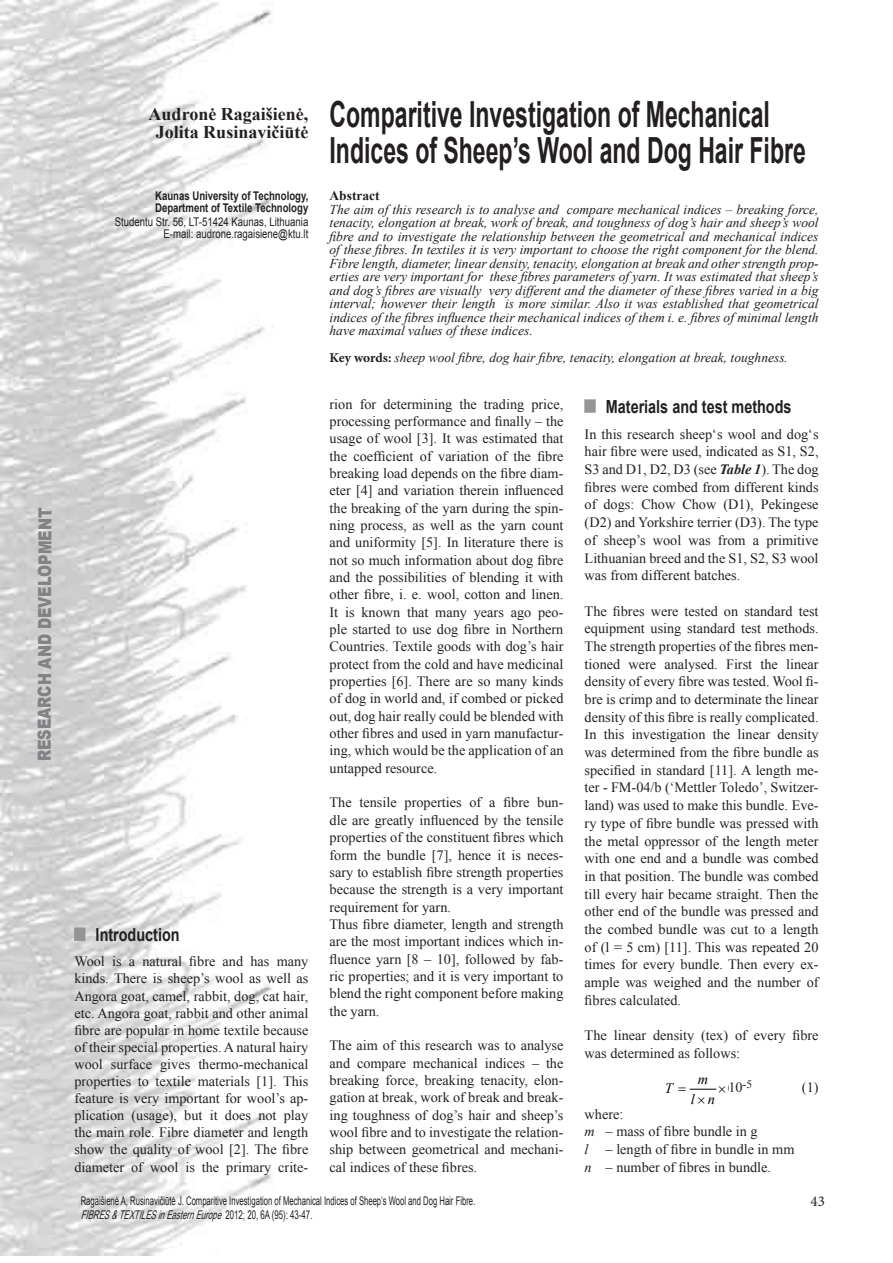
<style>
.page{position:relative;width:893px;height:1263px;background:#fff}
.page>*{position:absolute;margin:0;border:0;box-sizing:border-box;transform-origin:0 0}
.t1{font:700 36px/36px "Arial";color:#231f20;scale:.64 1}
.t2{font:700 18px/18px "Times New Roman";color:#231f20;text-align:center}
.t3{font:700 18px "Arial";color:#231f20;scale:.8 1}
.t4{font:900 18px "Arial";letter-spacing:-.005em;color:#808285;scale:.8 1}
.t5{font:15px "Minion Pro";color:#231f20}
.t6{font:italic 14.4px "Times New Roman";color:#000}
.t7{font:14.25px/17.4px "Times New Roman";color:#231f20;text-align:justify}
.t8{font:italic 13.5px/13.5px "Times New Roman";color:#231f20;text-align:justify}
.t9{font:700 13.5px "Times New Roman";color:#231f20}
.t10{font:12px "Arial";color:#231f20;scale:.64 1}
.t11{font:12px/12px "Arial";color:#231f20;text-align:right;scale:.8 1}
.t12{font:700 12px/12px "Arial";color:#231f20;scale:.8 1}
.t13{font:italic 12px "Arial Narrow";color:#231f20;scale:.8 1}
.t14{font:8.4px "Times New Roman";color:#000}
.s1{color:#939598}
.s2{font-family:"Minion Pro";font-weight:700;font-style:normal}
.s3{font-weight:700;font-style:italic}
.s4{font-style:italic}
.s5{font-style:normal}
</style>
<div class="page">
<img style="left:0;top:0;width:273px;height:1255px">
<div style="left:584px;top:399px;width:12px;height:14px;border:3px solid #939598"></div>
<div style="left:74px;top:927px;width:11px;height:14px;border:3px solid #939598"></div>
<svg style="left:689px;top:1088px;width:28px;height:2px"></svg>
<p class="t4" style="left:32px;top:761px;width:318px;rotate:-90deg">RESEARCH AND DEVELOPMENT</p>
<p class="t2" style="left:149px;top:104px;width:161px">Audronė Ragaišienė,<br>Jolita Rusinavičiūtė</p>
<p class="t12" style="left:155px;top:190px;width:193px">Kaunas University of Technology,<br>Department of Textile Technology</p>
<p class="t11" style="left:115px;top:216px;width:243px">Studentu Str. 56, LT-51424 Kaunas, Lithuania<br>E-mail: audrone.ragaisiene@ktu.lt</p>
<p class="t3" style="left:74px;top:922px;width:133px"><span class="s1">■</span> Introduction</p>
<p class="t7" style="left:74px;top:953px;width:235px">Wool is a natural fibre and has many kinds. There is sheep’s wool as well as Angora goat, camel, rabbit, dog, cat hair, etc. Angora goat, rabbit and other animal fibre are popular in home textile because of their special properties. A natural hairy wool surface gives thermo-mechanical properties to textile materials [1]. This feature is very important for wool’s ap&shy;plication (usage), but it does not play the main role. Fibre diameter and length show the quality of wool [2]. The fibre diameter of wool is the primary crite-</p>
<h1 class="t1" style="left:330px;top:98px;width:746px">Comparitive Investigation of Mechanical<br>Indices of Sheep’s Wool and Dog Hair Fibre</h1>
<p class="t9" style="left:330px;top:186px;width:52px">Abstract</p>
<p class="t8" style="left:330px;top:202px;width:490px">The aim of this research is to analyse and compare mechanical indices – breaking force, tenacity, elongation at break, work of break, and toughness of dog’s hair and sheep’s wool fibre and to investigate the relationship between the geometrical and mechanical indices of these fibres. In textiles it is very important to choose the right component for the blend.<br>Fibre length, diameter, linear density, tenacity, elongation at break and other strength prop&shy;erties are very important for these fibres parameters of yarn. It was estimated that sheep’s and dog’s fibres are visually very different and the diameter of these fibres varied in a big interval; however their length is more similar. Also it was established that geometrical indices of the fibres influence their mechanical indices of them i. e. fibres of minimal length have maximal values of these indices.</p>
<p class="t8" style="left:330px;top:351px;width:460px"><span class="s2">Key words:</span> sheep wool fibre, dog hair fibre, tenacity, elongation at break, toughness.</p>
<p class="t3" style="left:585px;top:394px;width:260px"><span class="s1">■</span> Materials and test methods</p>
<p class="t7" style="left:585px;top:425px;width:235px">In this research sheep‘s wool and dog‘s hair fibre were used, indicated as S1, S2, S3 and D1, D2, D3 (see <span class="s3">Table 1</span>). The dog fibres were combed from different kinds of dogs: Chow Chow (D1), Pekingese (D2) and Yorkshire terrier (D3). The type of sheep’s wool was from a primitive Lithuanian breed and the S1, S2, S3 wool was from different batches.</p>
<p class="t7" style="left:585px;top:602px;width:235px">The fibres were tested on standard test equipment using standard test methods.<br>The strength properties of the fibres men&shy;tioned were analysed. First the linear density of every fibre was tested. Wool fi&shy;bre is crimp and to determinate the linear density of this fibre is really complicated.<br>In this investigation the linear density was determined from the fibre bundle as specified in standard [11]. A length me&shy;ter - FM-04/b (‘Mettler Toledo’, Switzer&shy;land) was used to make this bundle. Eve&shy;ry type of fibre bundle was pressed with the metal oppressor of the length meter with one end and a bundle was combed in that position. The bundle was combed till every hair became straight. Then the other end of the bundle was pressed and the combed bundle was cut to a length of (l = 5 cm) [11]. This was repeated 20 times for every bundle. Then every ex&shy;ample was weighed and the number of fibres calculated.</p>
<p class="t7" style="left:585px;top:1026px;width:235px">The linear density (tex) of every fibre was determined as follows:</p>
<p class="t14" style="left:742px;top:1078px;width:11px">−5</p>
<p class="t6" style="left:691px;top:1089px;width:26px">l n</p>
<p class="t7" style="left:330px;top:395px;width:235px">rion for determining the trading price, processing performance and finally – the usage of wool [3]. It was estimated that the coefficient of variation of the fibre breaking load depends on the fibre diam&shy;eter [4] and variation therein influenced the breaking of the yarn during the spin&shy;ning process, as well as the yarn count and uniformity [5]. In literature there is not so much information about dog fibre and the possibilities of blending it with other fibre, i. e. wool, cotton and linen.<br>It is known that many years ago peo&shy;ple started to use dog fibre in Northern Countries. Textile goods with dog’s hair protect from the cold and have medicinal properties [6]. There are so many kinds of dog in world and, if combed or picked out, dog hair really could be blended with other fibres and used in yarn manufactur&shy;ing, which would be the application of an untapped resource.</p>
<p class="t7" style="left:330px;top:794px;width:235px;text-align:left">The tensile properties of a fibre bun&shy;dle are greatly influenced by the tensile properties of the constituent fibres which form the bundle [7], hence it is neces&shy;sary to establish fibre strength properties because the strength is a very important requirement for yarn.<br>Thus fibre diameter, length and strength are the most important indices which in&shy;fluence yarn [8 – 10], followed by fab&shy;ric properties; and it is very important to blend the right component before making the yarn.</p>
<p class="t7" style="left:330px;top:1036px;width:235px">The aim of this research was to analyse and compare mechanical indices – the breaking force, breaking tenacity, elon&shy;gation at break, work of break and break&shy;ing toughness of dog’s hair and sheep’s wool fibre and to investigate the relation&shy;ship between geometrical and mechani&shy;cal indices of these fibres.</p>
<p class="t6" style="left:698px;top:1069px;width:12px">m</p>
<p class="t6" style="left:665px;top:1078px;width:10px">T</p>
<p class="t7" style="left:728px;top:1078px;width:25px">10<sup>-5</sup></p>
<p class="t7" style="left:802px;top:1078px;width:18px">(1)</p>
<p class="t7" style="left:585px;top:1105px;width:211px;text-align:left">where:<br><span class="s4">m</span> – mass of fibre bundle in g<br><span class="s4">l</span> – length of fibre in bundle in mm <span class="s4">n</span> – number of fibres in bundle.</p>
<p class="t10" style="left:81px;top:1192px;width:618px">Ragaišienė A, Rusinavičiūtė J. Comparitive Investigation of Mechanical Indices of Sheep’s Wool and Dog Hair Fibre.</p>
<p class="t13" style="left:81px;top:1206px;width:291px">FIBRES&amp;TEXTILESinEasternEurope<span class="s5">2 0 1 2 ; 2 0 , 6 A ( 9 5 ) : 4 3 - 4 7 .</span></p>
<p class="t5" style="left:810px;top:1191px;width:16px">43</p>
</div>
